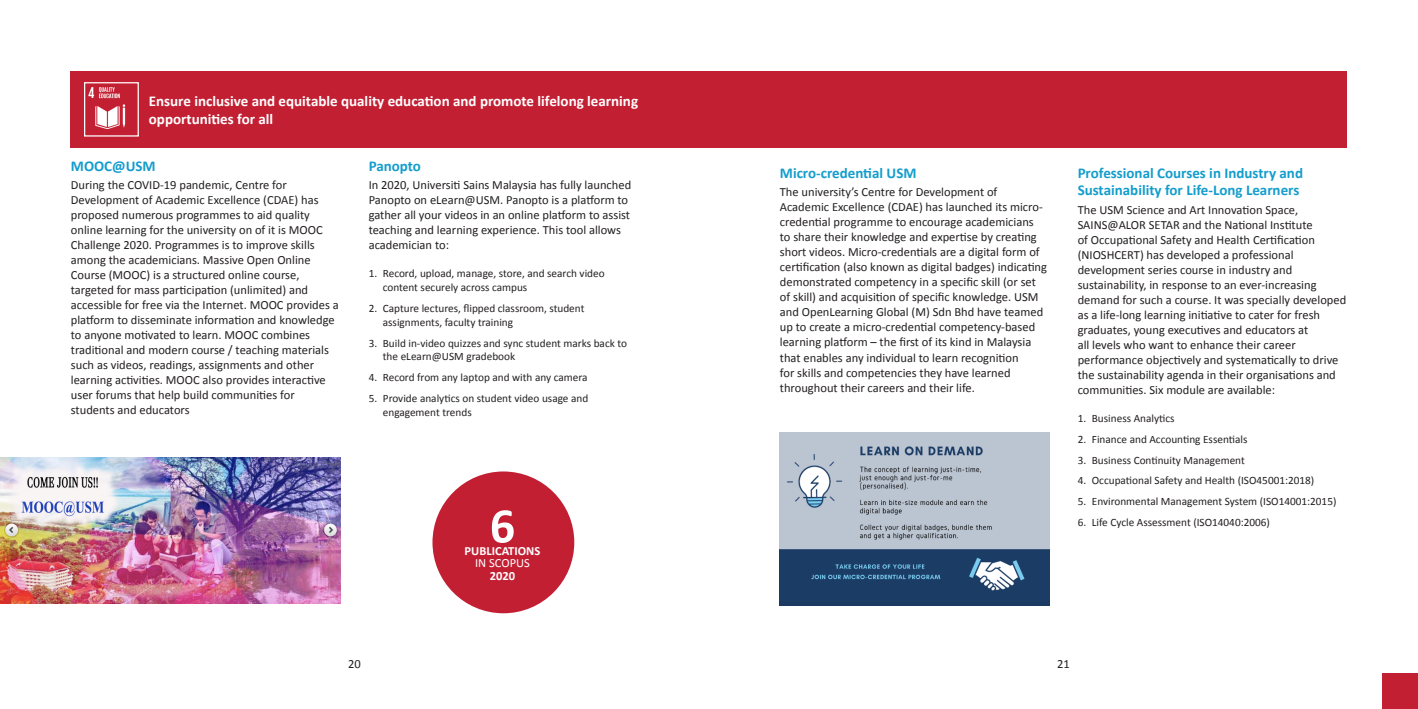
<style>
.page{position:relative;width:1418px;height:709px;background:#fff}
.page>*{position:absolute;margin:0;border:0;box-sizing:border-box;transform-origin:0 0}
.t1{font:700 50px "Calibri";color:#fff}
.TAJUK01Break{font:700 15px/17.5px "Calibri";color:#149dcc}
.t2{font:700 15px/18px "Calibri";color:#fff}
.TEKSforTAJUK01{font:12.5px/15px "Calibri";color:#231f20}
.t3{font:700 12.5px "Calibri";color:#fff}
.t4{font:12.5px "Calibri";color:#fff}
.t5{font:11.25px/13.8px "Calibri";color:#231f20}
</style>
<div class="page">
<div style="left:71px;top:71px;width:1275px;height:77px;background:#c31f33"></div>
<img style="left:88px;top:87px;width:38px;height:43px">
<div style="left:84px;top:82px;width:55px;height:55px;border:1px solid #fff"></div>
<div style="left:1382px;top:673px;width:35px;height:36px;background:#c31f33"></div>
<div style="left:432px;top:471px;width:142px;height:142px;background:#c31f33;border-radius:50%"></div>
<img style="left:0;top:458px;width:340px;height:145px">
<img style="left:780px;top:432px;width:269px;height:173px">
<p class="t2" style="left:149px;top:92px;width:491px">Ensure inclusive and equitable quality education and promote lifelong learning opportunities for all</p>
<p class="TAJUK01Break" style="left:71px;top:157px;width:86px">MOOC@USM</p>
<p class="TEKSforTAJUK01" style="left:71px;top:178px;width:269px">During the COVID-19 pandemic, Centre for Development of Academic Excellence (CDAE) has proposed numerous programmes to aid quality online learning for the university on of it is MOOC Challenge 2020. Programmes is to improve skills among the academicians. Massive Open Online Course (MOOC) is a structured online course, targeted for mass participation (unlimited) and accessible for free via the Internet. MOOC provides a platform to disseminate information and knowledge to anyone motivated to learn. MOOC combines traditional and modern course / teaching materials such as videos, readings, assignments and other learning activities. MOOC also provides interactive user forums that help build communities for students and educators</p>
<p class="TAJUK01Break" style="left:369px;top:157px;width:54px">Panopto</p>
<p class="TEKSforTAJUK01" style="left:369px;top:178px;width:264px">In 2020, Universiti Sains Malaysia has fully launched Panopto on eLearn@USM. Panopto is a platform to gather all your videos in an online platform to assist teaching and learning experience. This tool allows academician to:</p>
<p class="t5" style="left:383px;top:267px;width:223px;text-indent:-14px">1. Record, upload, manage, store, and search video content securely across campus</p>
<p class="t5" style="left:383px;top:301px;width:203px;text-indent:-14px">2. Capture lectures, flipped classroom, student assignments, faculty training</p>
<p class="t5" style="left:383px;top:336px;width:246px;text-indent:-14px">3. Build in-video quizzes and sync student marks back to the eLearn@USM gradebook</p>
<p class="t5" style="left:369px;top:370px;width:220px">4. Record from any laptop and with any camera</p>
<p class="t5" style="left:383px;top:391px;width:207px;text-indent:-14px">5. Provide analytics on student video usage and engagement trends</p>
<p class="t1" style="left:490px;top:494px;width:27px">6</p>
<p class="t4" style="left:475px;top:555px;width:56px">IN SCOPUS</p>
<p class="t3" style="left:490px;top:567px;width:27px">2020</p>
<p class="t3" style="left:464px;top:542px;width:77px">PUBLICATIONS</p>
<p class="TAJUK01Break" style="left:780px;top:164px;width:138px">Micro-credential USM</p>
<p class="TEKSforTAJUK01" style="left:780px;top:185px;width:269px">The university’s Centre for Development of Academic Excellence (CDAE) has launched its micro&shy;credential programme to encourage academicians to share their knowledge and expertise by creating short videos. Micro-credentials are a digital form of certification (also known as digital badges) indicating demonstrated competency in a specific skill (or set of skill) and acquisition of specific knowledge. USM and OpenLearning Global (M) Sdn Bhd have teamed up to create a micro-credential competency-based learning platform – the first of its kind in Malaysia that enables any individual to learn recognition<br>for skills and competencies they have learned throughout their careers and their life.</p>
<p class="TAJUK01Break" style="left:1077px;top:164px;width:227px">Professional Courses in Industry and<br>Sustainability for Life-Long Learners</p>
<p class="TEKSforTAJUK01" style="left:1077px;top:202px;width:270px">The USM Science and Art Innovation Space, SAINS@ALOR SETAR and the National Institute<br>of Occupational Safety and Health Certification (NIOSHCERT) has developed a professional development series course in industry and sustainability, in response to an ever-increasing demand for such a course. It was specially developed as a life-long learning initiative to cater for fresh graduates, young executives and educators at<br>all levels who want to enhance their career performance objectively and systematically to drive the sustainability agenda in their organisations and communities. Six module are available:</p>
<p class="t5" style="left:1077px;top:411px;width:98px">1. Business Analytics</p>
<p class="t5" style="left:1077px;top:432px;width:171px">2. Finance and Accounting Essentials</p>
<p class="t5" style="left:1077px;top:453px;width:169px">3. Business Continuity Management</p>
<p class="t5" style="left:1077px;top:474px;width:238px">4. Occupational Safety and Health (ISO45001:2018)</p>
<p class="t5" style="left:1077px;top:495px;width:260px">5. Environmental Management System (ISO14001:2015)</p>
<p class="t5" style="left:1077px;top:515px;width:194px">6. Life Cycle Assessment (ISO14040:2006)</p>
<p class="TEKSforTAJUK01" style="left:348px;top:656px;width:14px">20</p>
<p class="TEKSforTAJUK01" style="left:1057px;top:656px;width:14px">21</p>
</div>
